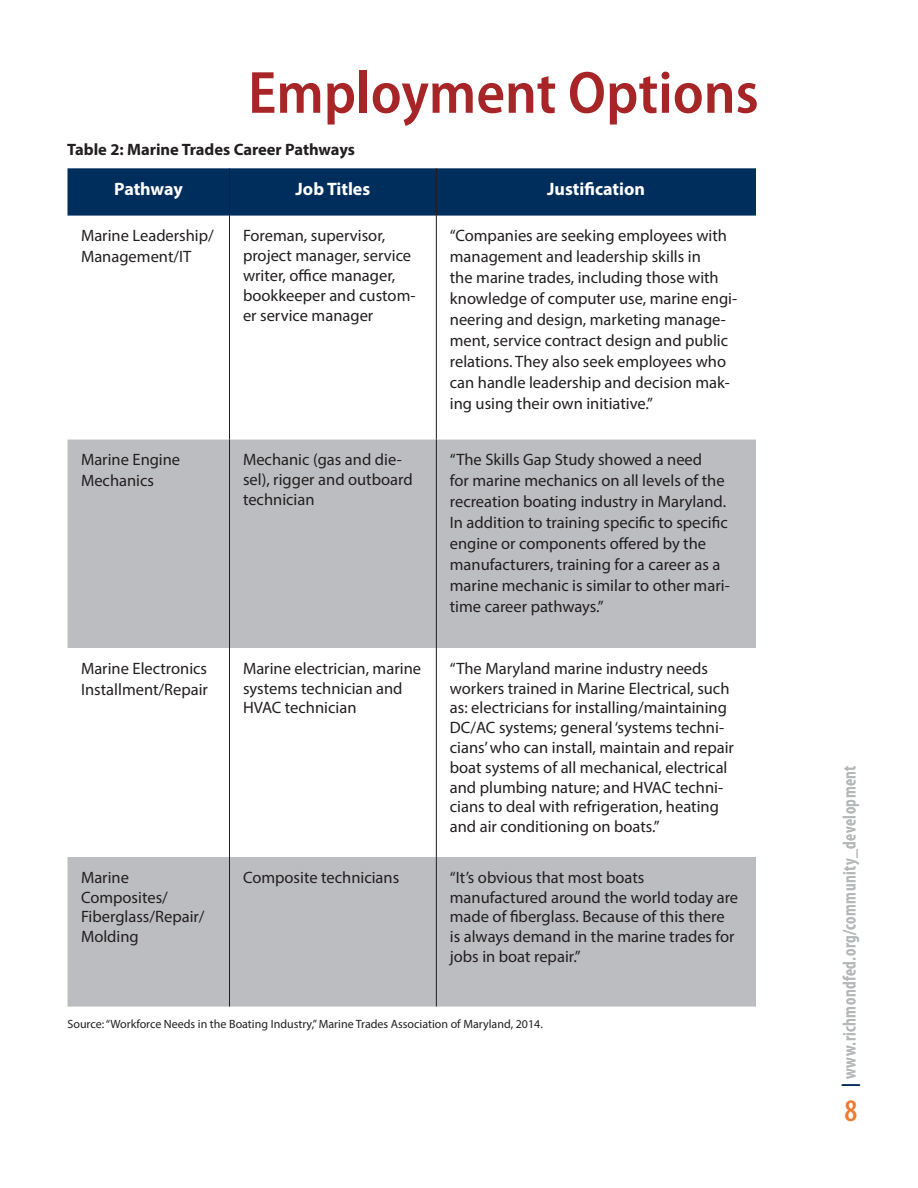
<style>
.page{position:relative;width:918px;height:1188px;background:#fff}
.page>*{position:absolute;margin:0;border:0;box-sizing:border-box;transform-origin:0 0}
.t1{font:600 semi-condensed 60px "Myriad Pro";color:#a72427}
.t2{font:600 condensed 31.5px "Myriad Pro";color:#ed7b32}
.t3{font:600 condensed 18px "Myriad Pro";letter-spacing:.025em;color:#b4b8b9}
.Headers{font:700 18px "Myriad Pro";color:#fff}
.Headers-2{font:16.5px/19.8px "Myriad Pro";color:#231f20}
.t4{font:700 16.5px "Myriad Pro";color:#231f20}
.NOTES{font:12px "Myriad Pro";color:#231f20}
.s1{color:#002a5a}
</style>
<div class="page">
<div style="left:68px;top:168px;width:688px;height:48px;background:#002e5c"></div>
<svg style="left:68px;top:440px;width:688px;height:567px;fill:#bcbdc0"></svg>
<hr style="left:229px;top:168px;width:1px;height:48px;background:#231f20">
<hr style="left:436px;top:168px;width:1px;height:48px;background:#231f20">
<hr style="left:229px;top:216px;width:1px;height:224px;background:#231f20">
<hr style="left:436px;top:216px;width:1px;height:224px;background:#231f20">
<hr style="left:229px;top:440px;width:1px;height:208px;background:#231f20">
<hr style="left:436px;top:440px;width:1px;height:208px;background:#231f20">
<hr style="left:229px;top:648px;width:1px;height:209px;background:#231f20">
<hr style="left:436px;top:648px;width:1px;height:209px;background:#231f20">
<hr style="left:229px;top:857px;width:1px;height:150px;background:#231f20">
<hr style="left:436px;top:857px;width:1px;height:150px;background:#231f20">
<p class="t1" style="left:248px;top:60px;width:512px">Employment Options</p>
<p class="t4" style="left:67px;top:138px;width:289px">Table 2: Marine Trades Career Pathways</p>
<p class="Headers" style="left:114px;top:178px;width:70px">Pathway</p>
<p class="Headers" style="left:296px;top:178px;width:76px">Job Titles</p>
<p class="Headers" style="left:547px;top:178px;width:99px">Justification</p>
<p class="Headers-2" style="left:81px;top:225px;width:134px;line-height:21px">Marine Leadership/<br>Management/IT</p>
<p class="Headers-2" style="left:243px;top:226px;width:174px">Foreman, supervisor, project manager, service writer, office manager, bookkeeper and custom&shy;er service manager</p>
<p class="Headers-2" style="left:450px;top:225px;width:289px;line-height:21px">“Companies are seeking employees with management and leadership skills in<br>the marine trades, including those with knowledge of computer use, marine engi&shy;neering and design, marketing manage&shy;ment, service contract design and public relations. They also seek employees who can handle leadership and decision mak&shy;ing using their own initiative.”</p>
<p class="Headers-2" style="left:81px;top:449px;width:101px;line-height:21px">Marine Engine<br>Mechanics</p>
<p class="Headers-2" style="left:243px;top:450px;width:171px">Mechanic (gas and die&shy;sel), rigger and outboard technician</p>
<p class="Headers-2" style="left:450px;top:449px;width:281px;line-height:21px">“The Skills Gap Study showed a need<br>for marine mechanics on all levels of the recreation boating industry in Maryland.<br>In addition to training specific to specific engine or components offered by the manufacturers, training for a career as a marine mechanic is similar to other mari&shy;time career pathways.”</p>
<p class="Headers-2" style="left:81px;top:658px;width:129px;line-height:21px">Marine Electronics<br>Installment/Repair</p>
<p class="Headers-2" style="left:243px;top:658px;width:180px">Marine electrician, marine systems technician and<br>HVAC technician</p>
<p class="Headers-2" style="left:450px;top:658px;width:286px">“The Maryland marine industry needs workers trained in Marine Electrical, such as: electricians for installing/maintaining DC/AC systems; general ‘systems techni&shy;cians’ who can install, maintain and repair boat systems of all mechanical, electrical and plumbing nature; and HVAC techni&shy;cians to deal with refrigeration, heating and air conditioning on boats.”</p>
<p class="Headers-2" style="left:81px;top:867px;width:125px">Marine<br>Composites/<br>Fiberglass/Repair/<br>Molding</p>
<p class="Headers-2" style="left:243px;top:867px;width:158px">Composite technicians</p>
<p class="Headers-2" style="left:450px;top:867px;width:290px">“It’s obvious that most boats manufactured around the world today are made of fiberglass. Because of this there is always demand in the marine trades for jobs in boat repair.”</p>
<p class="NOTES" style="left:67px;top:1017px;width:477px">Source: “Workforce Needs in the Boating Industry,” Marine Trades Association of Maryland, 2014.</p>
<p class="t3" style="left:840px;top:1087px;width:323px;rotate:-90deg"><span class="s1">|</span> www.richmondfed.org/community_development</p>
<p class="t2" style="left:845px;top:1093px;width:14px">8</p>
</div>
